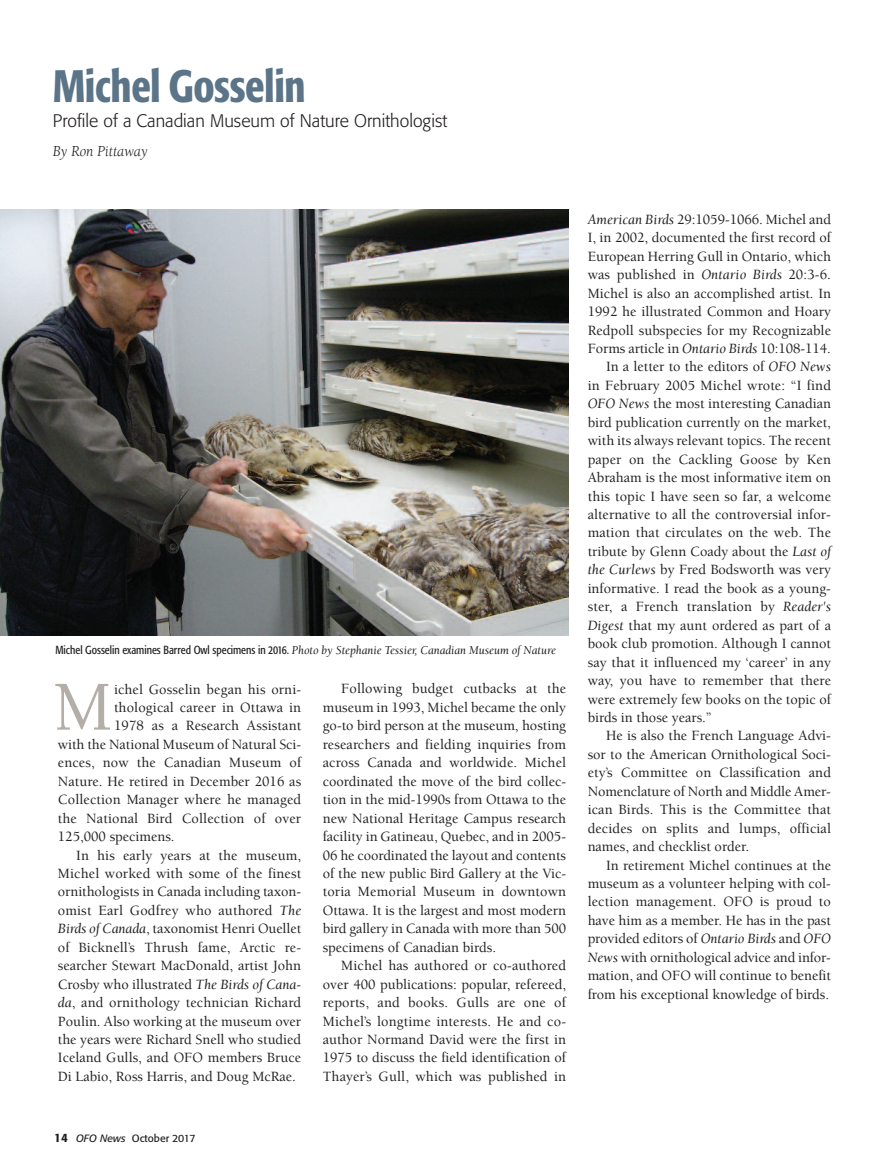
<style>
.page{position:relative;width:891px;height:1161px;background:#fff}
.page>*{position:absolute;margin:0;border:0;box-sizing:border-box;transform-origin:0 0}
.t1{font:500 72px "Berkeley";color:#b4aea9;scale:.96 1}
.t2{font:500 condensed 45px "Formata";letter-spacing:-.01em;color:#5b7487;scale:.94 1}
.t3{font:300 18px "Formata";color:#231f20}
.t4{font:italic 15.75px "Berkeley";color:#231f20}
.t5{font:500 14.55px/18.5px "Berkeley";color:#231f20;text-align:justify}
.t6{font:condensed 11.7px "Formata";color:#231f20;scale:.96 1}
.t7{font:10.5px "Formata";color:#231f20}
.s1{font-family:"Berkeley";font-style:italic;font-stretch:normal;font-size:12.3px}
.s2{font-weight:400;font-style:italic}
.s3{font-weight:500;font-size:12px}
.s4{font-style:italic}
</style>
<div class="page">
<img style="left:0;top:209px;width:568px;height:427px">
<h2 class="t2" style="left:53px;top:68px;width:271px">Michel Gosselin</h2>
<p class="t3" style="left:53px;top:114px;width:396px">Profile of a Canadian Museum of Nature Ornithologist</p>
<p class="t4" style="left:53px;top:145px;width:97px">By Ron Pittaway</p>
<p class="t6" style="left:55px;top:645px;width:523px">Michel Gosselin examines Barred Owl specimens in 2016. <span class="s1">Photo by Stephanie Tessier, Canadian Museum of Nature</span></p>
<h1 class="t1" style="left:54px;top:679px;width:63px">M</h1>
<p class="t5" style="left:323px;top:681px;width:245px;text-indent:18px">Following budget cutbacks at the museum in 1993, Michel became the only go-to bird person at the museum, hosting researchers and fielding inquiries from across Canada and worldwide. Michel coordinated the move of the bird collec&shy;tion in the mid-1990s from Ottawa to the new National Heritage Campus research facility in Gatineau, Quebec, and in 2005- 06 he coordinated the layout and contents of the new public Bird Gallery at the Vic&shy;toria Memorial Museum in downtown Ottawa. It is the largest and most modern bird gallery in Canada with more than 500 specimens of Canadian birds.</p>
<p class="t5" style="left:323px;top:958px;width:245px;text-indent:18px">Michel has authored or co-authored over 400 publications: popular, refereed, reports, and books. Gulls are one of Michel’s longtime interests. He and co&shy;author Normand David were the first in 1975 to discuss the field identification of Thayer’s Gull, which was published in</p>
<p class="t5" style="left:114px;top:681px;width:189px">ichel Gosselin began his orni-</p>
<p class="t5" style="left:114px;top:699px;width:189px">thological career in Ottawa in</p>
<p class="t5" style="left:114px;top:718px;width:189px">1978 as a Research Assistant</p>
<p class="t5" style="left:58px;top:736px;width:245px">with the National Museum of Natural Sci-</p>
<p class="t5" style="left:58px;top:755px;width:245px">ences, now the Canadian Museum of</p>
<p class="t5" style="left:58px;top:773px;width:245px">Nature. He retired in December 2016 as</p>
<p class="t5" style="left:58px;top:792px;width:245px">Collection Manager where he managed</p>
<p class="t5" style="left:58px;top:810px;width:245px">the National Bird Collection of over</p>
<p class="t5" style="left:58px;top:829px;width:118px">125,000 specimens.</p>
<p class="t5" style="left:76px;top:847px;width:226px">In his early years at the museum,</p>
<p class="t5" style="left:58px;top:865px;width:245px">Michel worked with some of the finest</p>
<p class="t5" style="left:58px;top:884px;width:245px">ornithologists in Canada including taxon-</p>
<p class="t5" style="left:58px;top:902px;width:245px">omist Earl Godfrey who authored <span class="s2">The</span></p>
<p class="t5" style="left:58px;top:921px;width:245px"><span class="s2">Birds of Canada</span>, taxonomist Henri Ouellet</p>
<p class="t5" style="left:58px;top:939px;width:245px">of Bicknell’s Thrush fame, Arctic re-</p>
<p class="t5" style="left:58px;top:958px;width:245px">searcher Stewart MacDonald, artist John</p>
<p class="t5" style="left:58px;top:976px;width:245px">Crosby who illustrated <span class="s2">The Birds of Cana-</span></p>
<p class="t5" style="left:58px;top:995px;width:245px"><span class="s2">da</span>, and ornithology technician Richard</p>
<p class="t5" style="left:58px;top:1013px;width:245px">Poulin. Also working at the museum over</p>
<p class="t5" style="left:58px;top:1031px;width:245px">the years were Richard Snell who studied</p>
<p class="t5" style="left:58px;top:1050px;width:245px">Iceland Gulls, and OFO members Bruce</p>
<p class="t5" style="left:58px;top:1068px;width:240px">Di Labio, Ross Harris, and Doug McRae.</p>
<p class="t7" style="left:54px;top:1134px;width:143px"><span class="s3">14</span> <span class="s4">OFO News</span> October 2017</p>
<p class="t5" style="left:588px;top:211px;width:245px"><span class="s2">American Birds</span> 29:1059-1066. Michel and</p>
<p class="t5" style="left:588px;top:230px;width:245px">I, in 2002, documented the first record of</p>
<p class="t5" style="left:588px;top:248px;width:245px">European Herring Gull in Ontario, which</p>
<p class="t5" style="left:588px;top:267px;width:245px">was published in <span class="s2">Ontario Birds</span> 20:3-6.</p>
<p class="t5" style="left:588px;top:285px;width:245px">Michel is also an accomplished artist. In</p>
<p class="t5" style="left:588px;top:304px;width:245px">1992 he illustrated Common and Hoary</p>
<p class="t5" style="left:588px;top:322px;width:245px">Redpoll subspecies for my Recognizable</p>
<p class="t5" style="left:588px;top:340px;width:245px">Forms article in <span class="s2">Ontario Birds</span> 10:108-114.</p>
<p class="t5" style="left:606px;top:359px;width:226px">In a letter to the editors of <span class="s2">OFO News</span></p>
<p class="t5" style="left:588px;top:377px;width:245px">in February 2005 Michel wrote: “I find</p>
<p class="t5" style="left:588px;top:396px;width:245px"><span class="s2">OFO News</span> the most interesting Canadian</p>
<p class="t5" style="left:588px;top:414px;width:245px">bird publication currently on the market,</p>
<p class="t5" style="left:588px;top:433px;width:245px">with its always relevant topics. The recent</p>
<p class="t5" style="left:588px;top:451px;width:245px">paper on the Cackling Goose by Ken</p>
<p class="t5" style="left:588px;top:470px;width:245px">Abraham is the most informative item on</p>
<p class="t5" style="left:588px;top:488px;width:245px">this topic I have seen so far, a welcome</p>
<p class="t5" style="left:588px;top:506px;width:245px">alternative to all the controversial infor-</p>
<p class="t5" style="left:588px;top:525px;width:245px">mation that circulates on the web. The</p>
<p class="t5" style="left:588px;top:543px;width:245px">tribute by Glenn Coady about the <span class="s2">Last of</span></p>
<p class="t5" style="left:588px;top:562px;width:245px"><span class="s2">the Curlews</span> by Fred Bodsworth was very</p>
<p class="t5" style="left:588px;top:580px;width:245px">informative. I read the book as a young-</p>
<p class="t5" style="left:588px;top:599px;width:245px">ster, a French translation by <span class="s2">Reader's</span></p>
<p class="t5" style="left:588px;top:617px;width:245px"><span class="s2">Digest</span> that my aunt ordered as part of a</p>
<p class="t5" style="left:588px;top:636px;width:245px">book club promotion. Although I cannot</p>
<p class="t5" style="left:588px;top:654px;width:245px">say that it influenced my ‘career’ in any</p>
<p class="t5" style="left:588px;top:673px;width:245px">way, you have to remember that there</p>
<p class="t5" style="left:588px;top:691px;width:245px">were extremely few books on the topic of</p>
<p class="t5" style="left:588px;top:709px;width:126px">birds in those years.”</p>
<p class="t5" style="left:606px;top:728px;width:226px">He is also the French Language Advi-</p>
<p class="t5" style="left:588px;top:746px;width:245px">sor to the American Ornithological Soci-</p>
<p class="t5" style="left:588px;top:765px;width:245px">ety’s Committee on Classification and</p>
<p class="t5" style="left:588px;top:783px;width:245px">Nomenclature of North and Middle Amer-</p>
<p class="t5" style="left:588px;top:802px;width:245px">ican Birds. This is the Committee that</p>
<p class="t5" style="left:588px;top:820px;width:245px">decides on splits and lumps, official</p>
<p class="t5" style="left:588px;top:839px;width:163px">names, and checklist order.</p>
<p class="t5" style="left:606px;top:857px;width:226px">In retirement Michel continues at the</p>
<p class="t5" style="left:588px;top:875px;width:245px">museum as a volunteer helping with col-</p>
<p class="t5" style="left:588px;top:894px;width:245px">lection management. OFO is proud to</p>
<p class="t5" style="left:588px;top:912px;width:245px">have him as a member. He has in the past</p>
<p class="t5" style="left:588px;top:931px;width:245px">provided editors of <span class="s2">Ontario Birds</span> and <span class="s2">OFO</span></p>
<p class="t5" style="left:588px;top:949px;width:245px"><span class="s2">News</span> with ornithological advice and infor-</p>
<p class="t5" style="left:588px;top:968px;width:245px">mation, and OFO will continue to benefit</p>
<p class="t5" style="left:588px;top:986px;width:243px">from his exceptional knowledge of birds.</p>
</div>
